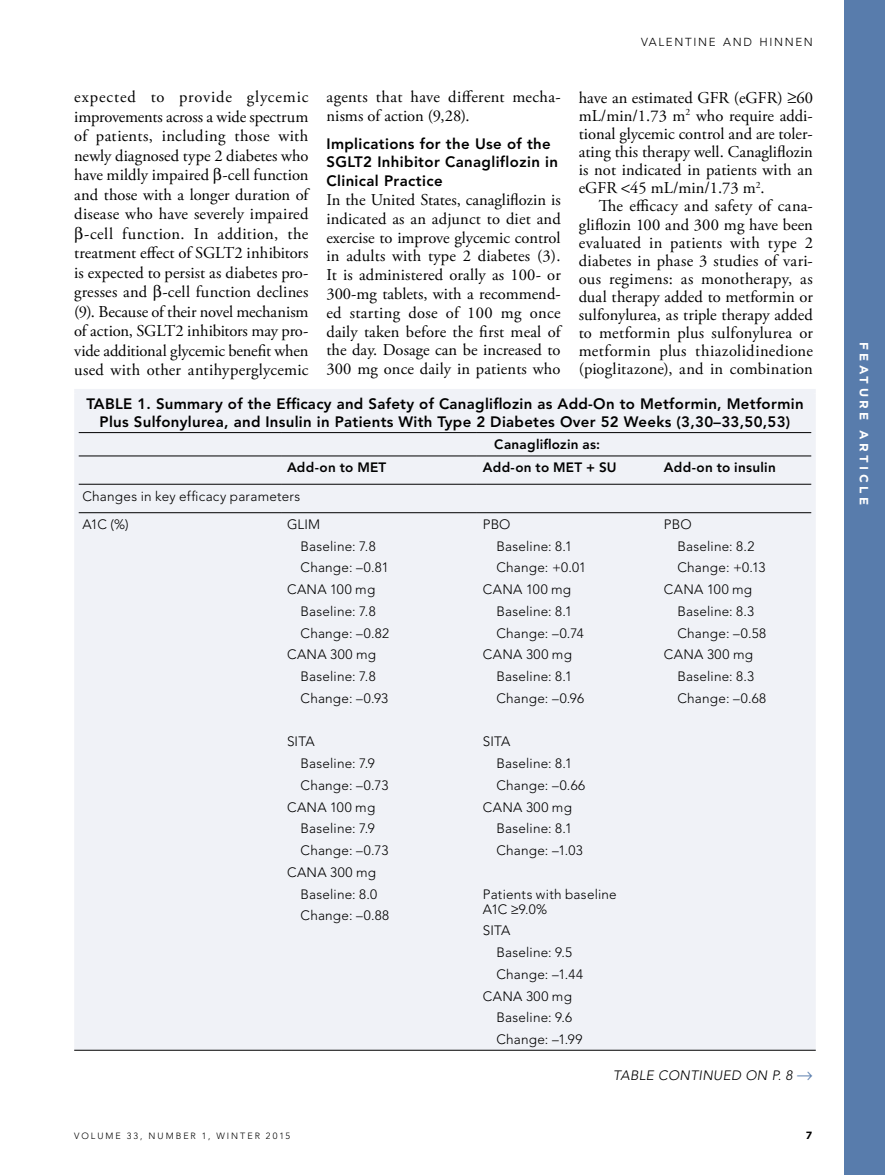
<style>
.page{position:relative;width:885px;height:1175px;background:#fff}
.page>*{position:absolute;margin:0;border:0;box-sizing:border-box;transform-origin:0 0}
.t1{font:16.5px/19.5px "Adobe Garamond Pro";letter-spacing:.005em;color:#000;text-align:justify}
.t2{font:800 15px/18.8px "Avenir LT Std";letter-spacing:.02em;color:#000}
.t3{font:300 13.5px/28.2px "Avenir LT Std";letter-spacing:.02em;color:#000}
.t4{font:800 13.5px "Avenir LT Std";letter-spacing:.02em;color:#000}
.t5{font:italic 300 13.5px "Avenir LT Std";letter-spacing:.025em;color:#000}
.t6{font:700 12px "Gotham";letter-spacing:.28em;color:#fff}
.t7{font:300 11.55px "Avenir LT Std";letter-spacing:.145em;color:#000}
.t8{font:700 10.5px "Gotham";color:#000}
.t9{font:300 9px "Avenir LT Std";letter-spacing:.22em;color:#000}
.s1{color:#587cac}
</style>
<div class="page">
<div style="left:844px;top:0;width:40px;height:1174px;background:#587cac"></div>
<div style="left:79px;top:393px;width:732px;height:657px;background:#f0f2f7"></div>
<hr style="left:74px;top:389px;width:207px;height:4px;background:#f0f2f7">
<div style="left:74px;top:393px;width:5px;height:39px;background:#f0f2f7"></div>
<hr style="left:281px;top:389px;width:196px;height:4px;background:#f0f2f7">
<hr style="left:477px;top:389px;width:180px;height:4px;background:#f0f2f7">
<hr style="left:657px;top:389px;width:158px;height:4px;background:#f0f2f7">
<hr style="left:811px;top:393px;width:4px;height:39px;background:#f0f2f7">
<div style="left:74px;top:432px;width:5px;height:24px;background:#f0f2f7"></div>
<hr style="left:811px;top:432px;width:4px;height:24px;background:#f0f2f7">
<div style="left:74px;top:456px;width:5px;height:28px;background:#f0f2f7"></div>
<hr style="left:811px;top:456px;width:4px;height:28px;background:#f0f2f7">
<div style="left:74px;top:484px;width:5px;height:28px;background:#f0f2f7"></div>
<hr style="left:811px;top:484px;width:4px;height:28px;background:#f0f2f7">
<div style="left:74px;top:512px;width:5px;height:538px;background:#f0f2f7"></div>
<hr style="left:811px;top:512px;width:4px;height:538px;background:#f0f2f7">
<hr style="left:79px;top:432px;width:202px;height:1px;background:#000">
<hr style="left:281px;top:432px;width:196px;height:1px;background:#000">
<hr style="left:477px;top:432px;width:180px;height:1px;background:#000">
<hr style="left:657px;top:432px;width:154px;height:1px;background:#000">
<hr style="left:79px;top:455px;width:202px;height:1px;background:#000">
<hr style="left:281px;top:455px;width:196px;height:1px;background:#000">
<hr style="left:477px;top:455px;width:180px;height:1px;background:#000">
<hr style="left:657px;top:455px;width:154px;height:1px;background:#000">
<hr style="left:79px;top:484px;width:202px;height:1px;background:#000">
<hr style="left:281px;top:484px;width:196px;height:1px;background:#000">
<hr style="left:477px;top:484px;width:180px;height:1px;background:#000">
<hr style="left:657px;top:484px;width:154px;height:1px;background:#000">
<hr style="left:79px;top:512px;width:202px;height:1px;background:#000">
<hr style="left:281px;top:512px;width:196px;height:1px;background:#000">
<hr style="left:477px;top:512px;width:180px;height:1px;background:#000">
<hr style="left:657px;top:512px;width:154px;height:1px;background:#000">
<hr style="left:74px;top:1050px;width:207px;height:1px;background:#000">
<hr style="left:281px;top:1050px;width:196px;height:1px;background:#000">
<hr style="left:477px;top:1050px;width:180px;height:1px;background:#000">
<hr style="left:657px;top:1050px;width:158px;height:1px;background:#000">
<p class="t7" style="left:641px;top:35px;width:173px">VALENTINE AND HINNEN</p>
<p class="t1" style="left:74px;top:88px;width:236px;text-align:right">expected to provide glycemic improvements across a wide spectrum of patients, including those with newly diagnosed type 2 diabetes who have mildly impaired -cell function and those with a longer duration of disease who have severely impaired -cell function. In addition, the treatment effect of SGLT2 inhibitors is expected to persist as diabetes pro&shy;gresses and -cell function declines (9). Because of their novel mechanism of action, SGLT2 inhibitors may pro&shy;vide additional glycemic benefit when used with other antihyperglycemic</p>
<p class="t1" style="left:326px;top:88px;width:236px;line-height:18.8px">agents that have different mecha&shy;nisms of action (9,28).</p>
<p class="t1" style="left:578px;top:89px;width:236px;line-height:18.1px">have an estimated GFR (eGFR) ≥60 mL/min/1.73 m<sup>2</sup> who require addi&shy;tional glycemic control and are toler&shy;ating this therapy well. Canagliflozin is not indicated in patients with an eGFR 45 mL/min/1.73 m<sup>2</sup>.</p>
<p class="t1" style="left:578px;top:198px;width:236px;line-height:18.1px;text-indent:20px">The efficacy and safety of cana&shy;gliflozin 100 and 300 mg have been evaluated in patients with type 2 diabetes in phase 3 studies of vari&shy;ous regimens: as monotherapy, as dual therapy added to metformin or sulfonylurea, as triple therapy added to metformin plus sulfonylurea or metformin plus thiazolidinedione (pioglitazone), and in combination</p>
<p class="t2" style="left:86px;top:394px;width:718px;line-height:18px;text-align:center">TABLE 1. Summary of the Efficacy and Safety of Canagliflozin as Add-On to Metformin, Metformin<br>Plus Sulfonylurea, and Insulin in Patients With Type 2 Diabetes Over 52 Weeks (3,30–33,50,53)</p>
<p class="t4" style="left:494px;top:436px;width:107px">Canagliflozin as:</p>
<p class="t4" style="left:287px;top:459px;width:101px">Add-on to MET</p>
<p class="t4" style="left:483px;top:459px;width:135px">Add-on to MET + SU</p>
<p class="t4" style="left:663px;top:459px;width:113px">Add-on to insulin</p>
<p class="t3" style="left:82px;top:482px;width:219px">Changes in key efficacy parameters<br>A1C (%)</p>
<p class="t2" style="left:326px;top:134px;width:233px">Implications for the Use of the<br>SGLT2 Inhibitor Canagliflozin in<br>Clinical Practice</p>
<p class="t1" style="left:326px;top:191px;width:236px;line-height:18.8px">In the United States, canagliflozin is indicated as an adjunct to diet and exercise to improve glycemic control in adults with type 2 diabetes (3).<br>It is administered orally as 100- or 300-mg tablets, with a recommend&shy;ed starting dose of 100 mg once daily taken before the first meal of the day. Dosage can be increased to 300 mg once daily in patients who</p>
<p class="t3" style="left:663px;top:510px;width:29px">PBO</p>
<p class="t3" style="left:677px;top:532px;width:78px">Baseline: 8.2</p>
<p class="t3" style="left:677px;top:553px;width:89px">Change: +0.13</p>
<p class="t3" style="left:663px;top:575px;width:90px">CANA 100 mg</p>
<p class="t3" style="left:677px;top:597px;width:78px">Baseline: 8.3</p>
<p class="t3" style="left:677px;top:619px;width:90px">Change: –0.58</p>
<p class="t3" style="left:663px;top:640px;width:90px">CANA 300 mg</p>
<p class="t3" style="left:677px;top:662px;width:78px">Baseline: 8.3</p>
<p class="t3" style="left:677px;top:684px;width:90px">Change: –0.68</p>
<p class="t3" style="left:483px;top:510px;width:29px">PBO</p>
<p class="t3" style="left:496px;top:532px;width:77px">Baseline: 8.1</p>
<p class="t3" style="left:496px;top:553px;width:91px">Change: +0.01</p>
<p class="t3" style="left:483px;top:575px;width:90px">CANA 100 mg</p>
<p class="t3" style="left:496px;top:597px;width:77px">Baseline: 8.1</p>
<p class="t3" style="left:496px;top:619px;width:89px">Change: –0.74</p>
<p class="t3" style="left:483px;top:640px;width:90px">CANA 300 mg</p>
<p class="t3" style="left:496px;top:662px;width:77px">Baseline: 8.1</p>
<p class="t3" style="left:496px;top:684px;width:89px">Change: –0.96</p>
<p class="t3" style="left:483px;top:727px;width:29px">SITA</p>
<p class="t3" style="left:496px;top:749px;width:77px">Baseline: 8.1</p>
<p class="t3" style="left:496px;top:771px;width:90px">Change: –0.66</p>
<p class="t3" style="left:483px;top:793px;width:90px">CANA 300 mg</p>
<p class="t3" style="left:496px;top:814px;width:77px">Baseline: 8.1</p>
<p class="t3" style="left:496px;top:836px;width:88px">Change: –1.03</p>
<p class="t3" style="left:483px;top:886px;width:135px;line-height:15px">Patients with baseline<br>A1C ≥9.0%</p>
<p class="t3" style="left:483px;top:916px;width:29px">SITA</p>
<p class="t3" style="left:496px;top:938px;width:77px">Baseline: 9.5</p>
<p class="t3" style="left:496px;top:960px;width:88px">Change: –1.44</p>
<p class="t3" style="left:483px;top:982px;width:90px">CANA 300 mg</p>
<p class="t3" style="left:496px;top:1003px;width:77px">Baseline: 9.6</p>
<p class="t3" style="left:496px;top:1025px;width:87px">Change: –1.99</p>
<p class="t3" style="left:287px;top:510px;width:35px">GLIM</p>
<p class="t3" style="left:300px;top:532px;width:77px">Baseline: 7.8</p>
<p class="t3" style="left:300px;top:553px;width:90px">Change: –0.81</p>
<p class="t3" style="left:287px;top:575px;width:90px">CANA 100 mg</p>
<p class="t3" style="left:300px;top:597px;width:77px">Baseline: 7.8</p>
<p class="t3" style="left:300px;top:619px;width:90px">Change: –0.82</p>
<p class="t3" style="left:287px;top:640px;width:90px">CANA 300 mg</p>
<p class="t3" style="left:300px;top:662px;width:77px">Baseline: 7.8</p>
<p class="t3" style="left:300px;top:684px;width:89px">Change: –0.93</p>
<p class="t3" style="left:287px;top:727px;width:29px">SITA</p>
<p class="t3" style="left:300px;top:749px;width:76px">Baseline: 7.9</p>
<p class="t3" style="left:300px;top:771px;width:89px">Change: –0.73</p>
<p class="t3" style="left:287px;top:793px;width:90px">CANA 100 mg</p>
<p class="t3" style="left:300px;top:814px;width:76px">Baseline: 7.9</p>
<p class="t3" style="left:300px;top:836px;width:89px">Change: –0.73</p>
<p class="t3" style="left:287px;top:858px;width:90px">CANA 300 mg</p>
<p class="t3" style="left:300px;top:880px;width:78px">Baseline: 8.0</p>
<p class="t3" style="left:300px;top:901px;width:90px">Change: –0.88</p>
<p class="t5" style="left:613px;top:1067px;width:201px">TABLE CONTINUED ON P. 8 <span class="s1">→</span></p>
<p class="t9" style="left:74px;top:1130px;width:217px">VOLUME 33, NUMBER 1, WINTER 2015</p>
<p class="t8" style="left:805px;top:1128px;width:8px">7</p>
<p class="t6" style="left:871px;top:342px;width:164px;rotate:90deg">FEATURE ARTICLE</p>
</div>
